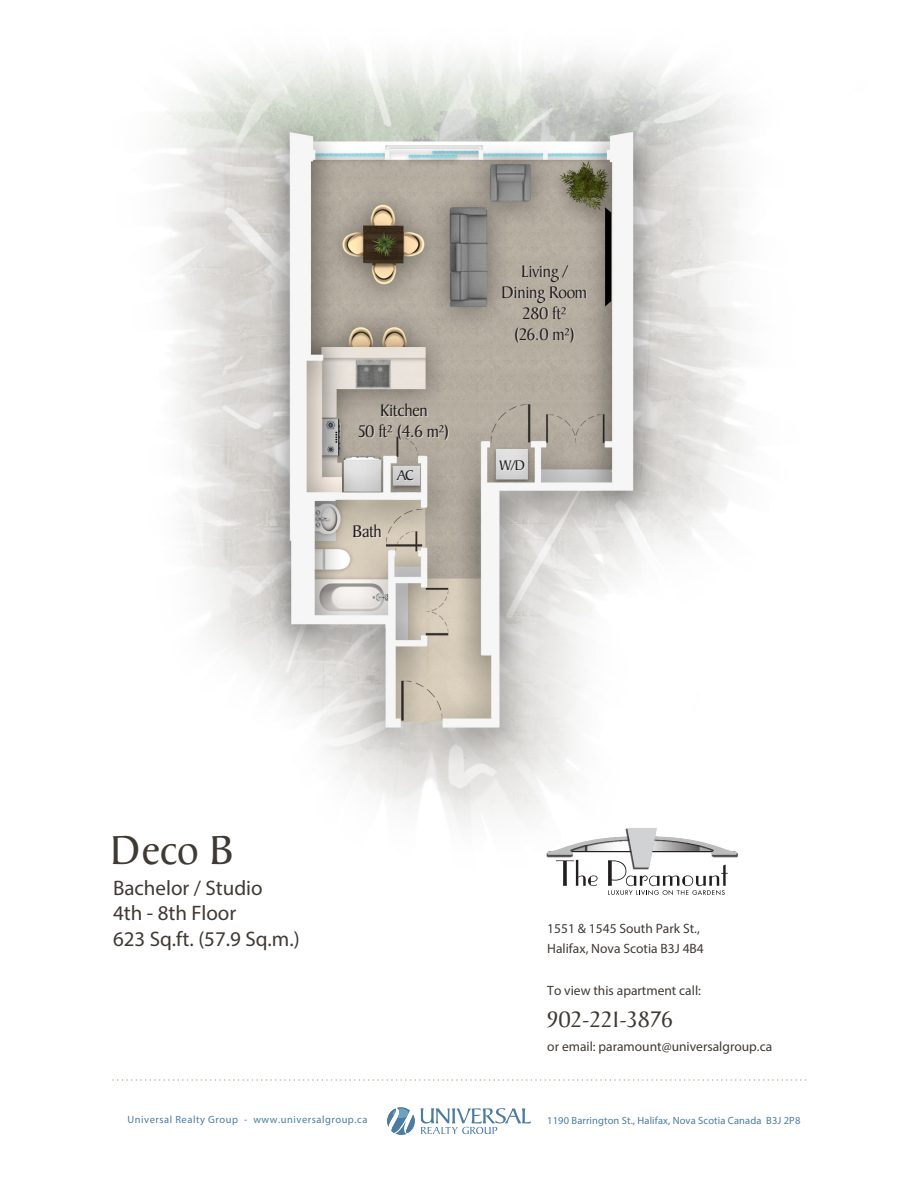
<style>
.page{position:relative;width:918px;height:1188px;background:#fff}
.page>*{position:absolute;margin:0;border:0;box-sizing:border-box;transform-origin:0 0}
.t1{font:43.5px "Baker Signet";color:#403a34}
.t2{font:24px "Baker Signet";color:#403a34}
.t3{font:21px/25.2px "Myriad Pro";color:#403a34}
.t4{font:18px/21px "Baker Signet";letter-spacing:-.025em;color:#231f20;text-align:center}
.t5{font:15px "Baker Signet";color:#231f20}
.t6{font:13.5px/19.5px "Myriad Pro";color:#403a34}
.t7{font:10.5px "Myriad Pro";letter-spacing:.01em;color:#4c7c9e}
.t8{font:10.5px "Myriad Pro";letter-spacing:.05em;color:#4c7c9e}
</style>
<div class="page">
<img style="left:112px;top:53px;width:635px;height:1082px">
<svg style="left:547px;top:828px;width:190px;height:67px"></svg>
<svg style="left:421px;top:1108px;width:110px;height:26px"></svg>
<svg style="left:387px;top:1107px;width:28px;height:28px"></svg>
<svg style="left:113px;top:1079px;width:694px;height:2px"></svg>
<h3 class="t4" style="left:358px;top:400px;width:93px">Kitchen<br>50 ft² (4.6 m²)</h3>
<p class="t5" style="left:397px;top:467px;width:19px">AC</p>
<h3 class="t4" style="left:353px;top:522px;width:31px">Bath</h3>
<h3 class="t4" style="left:502px;top:261px;width:87px">Living /<br>Dining Room<br>280 ft²<br>(26.0 m²)</h3>
<p class="t5" style="left:499px;top:457px;width:27px">W/D</p>
<h1 class="t1" style="left:112px;top:826px;width:124px">Deco B</h1>
<h3 class="t3" style="left:113px;top:875px;width:188px">Bachelor / Studio<br>4th - 8th Floor<br>623 Sq.ft. (57.9 Sq.m.)</h3>
<p class="t6" style="left:547px;top:919px;width:158px">1551 &amp; 1545 South Park St.,<br>Halifax, Nova Scotia B3J 4B4</p>
<p class="t6" style="left:547px;top:980px;width:155px">To view this apartment call:</p>
<h2 class="t2" style="left:547px;top:1006px;width:127px">902-221-3876</h2>
<p class="t6" style="left:547px;top:1037px;width:226px">or email: paramount@universalgroup.ca</p>
<p class="t8" style="left:127px;top:1113px;width:242px">Universal Realty Group - www.universalgroup.ca</p>
<p class="t7" style="left:547px;top:1114px;width:255px">1190 Barrington St., Halifax, Nova Scotia Canada B3J 2P8</p>
</div>
